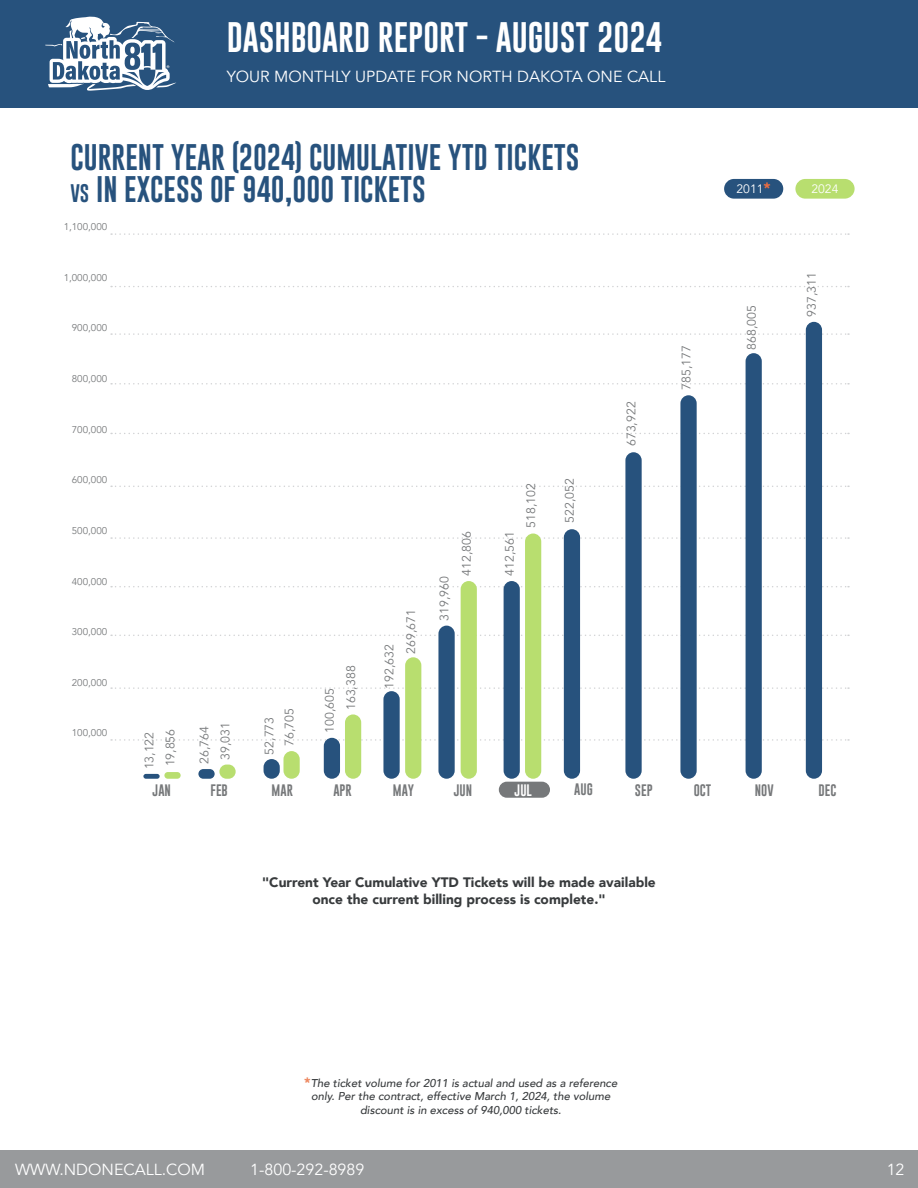
<style>
.page{position:relative;width:918px;height:1188px;background:#fff}
.page>*{position:absolute;margin:0;border:0;box-sizing:border-box;transform-origin:0 0}
.t1{font:31.2px "Gobold";color:#fff}
.t2{font:27px/32.4px "Gobold";color:#27527d}
.t3{font:16.05px "Avenir";color:#fff}
.t4{font:900 13.65px/16.5px "Avenir";color:#383b3d;text-align:center}
.t5{font:12.3px "Avenir";color:#76787a}
.t6{font:12.15px "Gobold";color:#76787a}
.t7{font:12.15px "Avenir";color:#fff}
.t8{font:12.15px "Gobold";color:#fff}
.t9{font:italic 500 11.25px/13.6px "Avenir";color:#383b3d;text-align:center}
.t10{font:9.75px "Avenir";color:#76787a}
.s1{font-size:18.6px}
.s2{font-weight:900;font-size:15px;color:#e96c41}
.s3{font-weight:900;font-style:normal;font-size:13.65px;color:#ed8860}
</style>
<div class="page">
<svg style="left:111px;top:635px;width:738px;height:1px"></svg>
<svg style="left:111px;top:687px;width:738px;height:2px"></svg>
<svg style="left:111px;top:739px;width:738px;height:2px"></svg>
<svg style="left:111px;top:233px;width:738px;height:2px"></svg>
<svg style="left:111px;top:286px;width:738px;height:1px"></svg>
<svg style="left:111px;top:333px;width:738px;height:2px"></svg>
<svg style="left:111px;top:383px;width:738px;height:2px"></svg>
<svg style="left:111px;top:433px;width:738px;height:1px"></svg>
<svg style="left:111px;top:486px;width:738px;height:1px"></svg>
<svg style="left:111px;top:537px;width:738px;height:2px"></svg>
<svg style="left:111px;top:586px;width:738px;height:1px"></svg>
<div style="left:499px;top:782px;width:51px;height:16px;background:#76787a;border-radius:8px"></div>
<div style="left:724px;top:179px;width:59px;height:20px;background:#27527d;border-radius:10px"></div>
<div style="left:795px;top:179px;width:60px;height:20px;background:#b8de6f;border-radius:10px"></div>
<div style="left:0;top:0;width:918px;height:107px;background:#27527d"></div>
<div style="left:0;top:1150px;width:918px;height:38px;background:#989a9c"></div>
<svg style="left:45px;top:16px;width:131px;height:75px"></svg>
<div style="left:143px;top:774px;width:17px;height:5px;background:#27527d;border-radius:2px"></div>
<div style="left:198px;top:769px;width:17px;height:10px;background:#27527d;border-radius:5px"></div>
<div style="left:264px;top:759px;width:16px;height:20px;background:#27527d;border-radius:8px"></div>
<div style="left:324px;top:738px;width:16px;height:41px;background:#27527d;border-radius:8px"></div>
<div style="left:383px;top:691px;width:17px;height:88px;background:#27527d;border-radius:8px"></div>
<div style="left:438px;top:626px;width:17px;height:153px;background:#27527d;border-radius:8px"></div>
<div style="left:504px;top:581px;width:16px;height:198px;background:#27527d;border-radius:8px"></div>
<div style="left:564px;top:529px;width:16px;height:250px;background:#27527d;border-radius:8px"></div>
<div style="left:625px;top:452px;width:17px;height:327px;background:#27527d;border-radius:8px"></div>
<div style="left:680px;top:395px;width:17px;height:384px;background:#27527d;border-radius:8px"></div>
<div style="left:746px;top:353px;width:16px;height:426px;background:#27527d;border-radius:8px"></div>
<div style="left:806px;top:322px;width:16px;height:457px;background:#27527d;border-radius:8px"></div>
<div style="left:164px;top:772px;width:17px;height:7px;background:#b8de6f;border-radius:3px"></div>
<div style="left:219px;top:765px;width:17px;height:14px;background:#b8de6f;border-radius:7px"></div>
<div style="left:283px;top:751px;width:17px;height:28px;background:#b8de6f;border-radius:8px"></div>
<div style="left:345px;top:714px;width:16px;height:65px;background:#b8de6f;border-radius:8px"></div>
<div style="left:405px;top:657px;width:16px;height:122px;background:#b8de6f;border-radius:8px"></div>
<div style="left:461px;top:581px;width:16px;height:198px;background:#b8de6f;border-radius:8px"></div>
<div style="left:525px;top:534px;width:16px;height:245px;background:#b8de6f;border-radius:8px"></div>
<p class="t1" style="left:227px;top:17px;width:437px">DASHBOARD REPORT - AUGUST 2024</p>
<p class="t3" style="left:227px;top:67px;width:440px">YOUR MONTHLY UPDATE FOR NORTH DAKOTA ONE CALL</p>
<p class="t2" style="left:70px;top:141px;width:511px">CURRENT YEAR (2024) CUMULATIVE YTD TICKETS<br><span class="s1">VS</span> IN EXCESS OF 940,000 TICKETS</p>
<p class="t10" style="left:64px;top:221px;width:45px">1,100,000</p>
<p class="t10" style="left:64px;top:272px;width:45px">1,000,000</p>
<p class="t10" style="left:72px;top:322px;width:37px">900,000</p>
<p class="t10" style="left:72px;top:373px;width:37px">800,000</p>
<p class="t10" style="left:72px;top:423px;width:37px">700,000</p>
<p class="t10" style="left:72px;top:474px;width:37px">600,000</p>
<p class="t10" style="left:72px;top:525px;width:37px">500,000</p>
<p class="t10" style="left:72px;top:575px;width:37px">400,000</p>
<p class="t10" style="left:72px;top:626px;width:37px">300,000</p>
<p class="t10" style="left:72px;top:677px;width:37px">200,000</p>
<p class="t10" style="left:72px;top:727px;width:37px">100,000</p>
<p class="t5" style="left:142px;top:769px;width:39px;rotate:-90deg">13,122</p>
<p class="t5" style="left:197px;top:764px;width:39px;rotate:-90deg">26,764</p>
<p class="t5" style="left:262px;top:755px;width:39px;rotate:-90deg">52,773</p>
<p class="t5" style="left:163px;top:766px;width:39px;rotate:-90deg">19,856</p>
<p class="t5" style="left:218px;top:760px;width:39px;rotate:-90deg">39,031</p>
<p class="t5" style="left:282px;top:746px;width:39px;rotate:-90deg">76,705</p>
<p class="t5" style="left:322px;top:733px;width:46px;rotate:-90deg">100,605</p>
<p class="t5" style="left:344px;top:710px;width:46px;rotate:-90deg">163,388</p>
<p class="t5" style="left:382px;top:689px;width:46px;rotate:-90deg">192,632</p>
<p class="t5" style="left:404px;top:654px;width:46px;rotate:-90deg">269,671</p>
<p class="t5" style="left:437px;top:621px;width:46px;rotate:-90deg">319,960</p>
<p class="t5" style="left:459px;top:576px;width:46px;rotate:-90deg">412,806</p>
<p class="t5" style="left:502px;top:576px;width:46px;rotate:-90deg">412,561</p>
<p class="t5" style="left:524px;top:528px;width:46px;rotate:-90deg">518,102</p>
<p class="t5" style="left:562px;top:523px;width:46px;rotate:-90deg">522,052</p>
<p class="t5" style="left:624px;top:446px;width:46px;rotate:-90deg">673,922</p>
<p class="t5" style="left:679px;top:390px;width:46px;rotate:-90deg">785,177</p>
<p class="t7" style="left:737px;top:181px;width:36px">2011<span class="s2">*</span></p>
<p class="t7" style="left:811px;top:181px;width:29px">2024</p>
<p class="t5" style="left:744px;top:350px;width:46px;rotate:-90deg">868,005</p>
<p class="t5" style="left:804px;top:317px;width:46px;rotate:-90deg">937,311</p>
<p class="t6" style="left:153px;top:782px;width:20px">JAN</p>
<p class="t6" style="left:211px;top:782px;width:19px">FEB</p>
<p class="t6" style="left:272px;top:782px;width:23px">MAR</p>
<p class="t6" style="left:333px;top:782px;width:20px">APR</p>
<p class="t6" style="left:393px;top:782px;width:23px">MAY</p>
<p class="t6" style="left:454px;top:782px;width:20px">JUN</p>
<p class="t8" style="left:515px;top:782px;width:19px">JUL</p>
<p class="t6" style="left:574px;top:781px;width:20px">AUG</p>
<p class="t6" style="left:635px;top:782px;width:19px">SEP</p>
<p class="t6" style="left:694px;top:782px;width:19px">OCT</p>
<p class="t6" style="left:755px;top:782px;width:20px">NOV</p>
<p class="t6" style="left:819px;top:782px;width:19px">DEC</p>
<p class="t4" style="left:262px;top:874px;width:395px">"Current Year Cumulative YTD Tickets will be made available once the current billing process is complete."</p>
<p class="t9" style="left:304px;top:1076px;width:315px"><span class="s3">*</span>The ticket volume for 2011 is actual and used as a reference only. Per the contract, effective March 1, 2024, the volume discount is in excess of 940,000 tickets.</p>
<p class="t3" style="left:15px;top:1160px;width:192px">WWW.NDONECALL.COM</p>
<p class="t3" style="left:250px;top:1160px;width:116px">1-800-292-8989</p>
<p class="t3" style="left:887px;top:1160px;width:19px">12</p>
</div>
